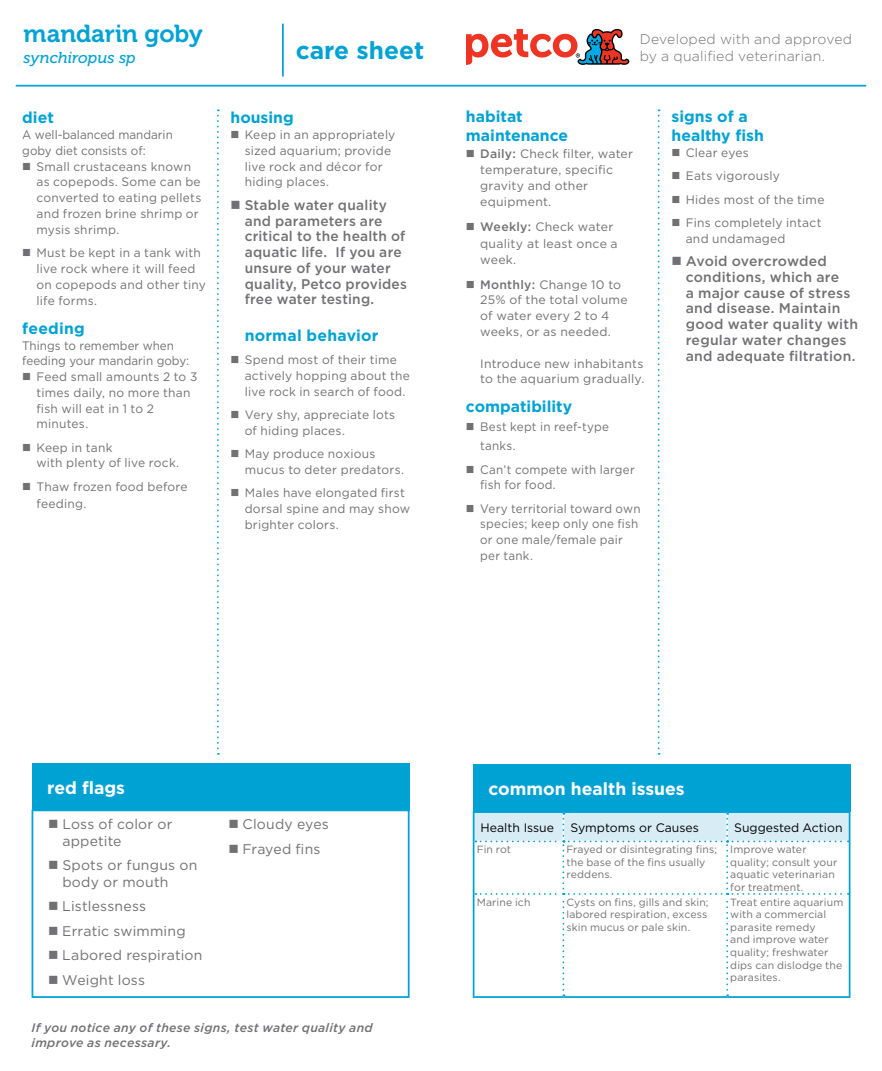
<style>
.page{position:relative;width:882px;height:1071px;background:#fff}
.page>*{position:absolute;margin:0;border:0;box-sizing:border-box;transform-origin:0 0}
.t1{font:24.5px "Museo 700";letter-spacing:-.005em;color:#00a2d4}
.t2{font:700 24.5px "Gotham";color:#00a2d4}
.t3{font:700 17.5px "Gotham";color:#fff}
.t4{font:700 15.75px/19.2px "Gotham";color:#00a2d4}
.t5{font:italic 15.75px "Museo 500";letter-spacing:.005em;color:#00a2d4}
.t6{font:500 14px/15.8px "Gotham";letter-spacing:.015em;color:#717073}
.t7{font:14px/16.8px "Gotham";letter-spacing:.015em;color:#717073}
.t8{font:300 14px/16.8px "Gotham";letter-spacing:.015em;color:#717073}
.t9{font:12.25px/15.8px "Gotham";letter-spacing:.02em;color:#717073}
.t10{font:12.25px/15.8px "Gotham";letter-spacing:.02em;color:#717073;scale:.95 1}
.t11{font:12.25px/15.8px "Gotham";color:#717073;scale:.95 1}
.t12{font:italic 500 12.25px/14.7px "Gotham";letter-spacing:.02em;color:#717073}
.t13{font:12.25px "Gotham";color:#000}
.t14{font:10.5px/12.6px "Gotham";letter-spacing:.01em;color:#717073}
.s1{font-weight:500}
</style>
<div class="page">
<div style="left:32px;top:764px;width:378px;height:47px;background:#00a2d4"></div>
<svg style="left:217px;top:109px;width:2px;height:646px"></svg>
<svg style="left:658px;top:109px;width:2px;height:646px"></svg>
<div style="left:32px;top:810px;width:378px;height:188px;border:2px solid #00a2d4"></div>
<hr style="left:282px;top:24px;width:2px;height:52px;background:#00a2d4">
<svg style="left:466px;top:29px;width:163px;height:36px"></svg>
<div style="left:473px;top:764px;width:377px;height:47px;background:#00a2d4"></div>
<hr style="left:473px;top:811px;width:90px;height:2px;background:#00a2d4">
<hr style="left:563px;top:811px;width:164px;height:2px;background:#00a2d4">
<hr style="left:727px;top:811px;width:124px;height:2px;background:#00a2d4">
<svg style="left:473px;top:812px;width:377px;height:184px"></svg>
<hr style="left:473px;top:996px;width:90px;height:2px;background:#00a2d4">
<hr style="left:563px;top:996px;width:164px;height:2px;background:#00a2d4">
<hr style="left:727px;top:996px;width:124px;height:2px;background:#00a2d4">
<hr style="left:16px;top:85px;width:850px;height:2px;background:#00a2d4">
<h1 class="t1" style="left:24px;top:20px;width:181px">mandarin goby</h1>
<p class="t5" style="left:24px;top:49px;width:114px">synchiropus sp</p>
<h1 class="t2" style="left:296px;top:34px;width:130px">care sheet</h1>
<p class="t8" style="left:640px;top:30px;width:214px">Developed with and approved by a qualified veterinarian.</p>
<p class="t4" style="left:22px;top:108px;width:33px">diet</p>
<p class="t11" style="left:22px;top:127px;width:160px">A well-balanced mandarin goby diet consists of:</p>
<p class="t9" style="left:36px;top:158px;width:166px;text-indent:-14px">■ Small crustaceans known as copepods. Some can be converted to eating pellets and frozen brine shrimp or mysis shrimp.</p>
<p class="t9" style="left:36px;top:244px;width:171px;text-indent:-14px">■ Must be kept in a tank with live rock where it will feed on copepods and other tiny life forms.</p>
<p class="t4" style="left:22px;top:319px;width:64px">feeding</p>
<p class="t11" style="left:22px;top:337px;width:177px">Things to remember when feeding your mandarin goby:</p>
<p class="t9" style="left:36px;top:369px;width:162px;text-indent:-14px">■ Feed small amounts 2 to 3 times daily, no more than fish will eat in 1 to 2 minutes.</p>
<p class="t9" style="left:36px;top:439px;width:144px;text-indent:-14px">■ Keep in tank<br>with plenty of live rock.</p>
<p class="t9" style="left:36px;top:478px;width:153px;line-height:16.8px;text-indent:-14px">■ Thaw frozen food before feeding.</p>
<p class="t4" style="left:231px;top:108px;width:65px">housing</p>
<p class="t9" style="left:245px;top:127px;width:152px;text-indent:-14px">■ Keep in an appropriately sized aquarium; provide live rock and décor for hiding places.</p>
<p class="t6" style="left:245px;top:197px;width:164px;text-indent:-14px">■ Stable water quality and parameters are critical to the health of aquatic life. If you are unsure of your water quality, Petco provides free water testing.</p>
<p class="t4" style="left:245px;top:326px;width:135px">normal behavior</p>
<p class="t9" style="left:245px;top:352px;width:167px;text-indent:-14px">■ Spend most of their time actively hopping about the live rock in search of food.</p>
<p class="t9" style="left:245px;top:407px;width:152px;text-indent:-14px">■ Very shy, appreciate lots of hiding places.</p>
<p class="t9" style="left:245px;top:446px;width:161px;text-indent:-14px">■ May produce noxious mucus to deter predators.</p>
<p class="t9" style="left:245px;top:485px;width:167px;text-indent:-14px">■ Males have elongated first dorsal spine and may show brighter colors.</p>
<p class="t4" style="left:466px;top:107px;width:104px">habitat maintenance</p>
<p class="t9" style="left:480px;top:145px;width:154px;text-indent:-14px">■ <span class="s1">Daily:</span> Check filter, water temperature, specific gravity and other equipment.</p>
<p class="t9" style="left:480px;top:218px;width:139px;line-height:16.8px;text-indent:-14px">■ <span class="s1">Weekly:</span> Check water quality at least once a week.</p>
<p class="t9" style="left:480px;top:276px;width:149px;text-indent:-14px">■ <span class="s1">Monthly:</span> Change 10 to<br>25% of the total volume of water every 2 to 4 weeks, or as needed.</p>
<p class="t9" style="left:480px;top:355px;width:166px">Introduce new inhabitants to the aquarium gradually.</p>
<p class="t4" style="left:466px;top:397px;width:108px">compatibility</p>
<p class="t10" style="left:480px;top:417px;width:137px;line-height:19.2px;text-indent:-14px">■ Best kept in reef-type tanks.</p>
<p class="t10" style="left:480px;top:461px;width:164px;text-indent:-14px">■ Can’t compete with larger fish for food.</p>
<p class="t10" style="left:480px;top:500px;width:170px;text-indent:-14px">■ Very territorial toward own species; keep only one fish or one male/female pair per tank.</p>
<p class="t4" style="left:672px;top:107px;width:94px">signs of a healthy fish</p>
<p class="t9" style="left:672px;top:145px;width:79px">■ Clear eyes</p>
<p class="t9" style="left:672px;top:168px;width:110px">■ Eats vigorously</p>
<p class="t9" style="left:672px;top:191px;width:154px">■ Hides most of the time</p>
<p class="t9" style="left:686px;top:215px;width:137px;text-indent:-14px">■ Fins completely intact and undamaged</p>
<p class="t6" style="left:686px;top:253px;width:174px;text-indent:-14px">■ Avoid overcrowded conditions, which are<br>a major cause of stress and disease. Maintain good water quality with regular water changes and adequate filtration.</p>
<h2 class="t3" style="left:47px;top:776px;width:79px">red flags</h2>
<p class="t7" style="left:62px;top:815px;width:112px;text-indent:-14px">■ Loss of color or appetite</p>
<p class="t7" style="left:62px;top:857px;width:136px;text-indent:-14px">■ Spots or fungus on body or mouth</p>
<p class="t7" style="left:48px;top:898px;width:100px">■ Listlessness</p>
<p class="t7" style="left:48px;top:922px;width:139px">■ Erratic swimming</p>
<p class="t7" style="left:48px;top:947px;width:156px">■ Labored respiration</p>
<p class="t7" style="left:48px;top:971px;width:99px">■ Weight loss</p>
<p class="t7" style="left:228px;top:815px;width:102px">■ Cloudy eyes</p>
<p class="t7" style="left:228px;top:840px;width:94px">■ Frayed fins</p>
<p class="t12" style="left:32px;top:1020px;width:343px">If you notice any of these signs, test water quality and improve as necessary.</p>
<h2 class="t3" style="left:488px;top:777px;width:198px">common health issues</h2>
<p class="t13" style="left:481px;top:819px;width:75px">Health Issue</p>
<p class="t13" style="left:570px;top:819px;width:130px">Symptoms or Causes</p>
<p class="t13" style="left:734px;top:819px;width:110px">Suggested Action</p>
<p class="t14" style="left:477px;top:843px;width:36px">Fin rot</p>
<p class="t14" style="left:567px;top:843px;width:152px">Frayed or disintegrating fins; the base of the fins usually reddens.</p>
<p class="t14" style="left:730px;top:843px;width:108px">Improve water quality; consult your aquatic veterinarian for treatment.</p>
<p class="t14" style="left:477px;top:895px;width:55px">Marine ich</p>
<p class="t14" style="left:567px;top:895px;width:144px;text-align:justify">Cysts on fins, gills and skin; labored respiration, excess skin mucus or pale skin.</p>
<p class="t14" style="left:730px;top:895px;width:115px">Treat entire aquarium with a commercial parasite remedy<br>and improve water quality; freshwater dips can dislodge the parasites.</p>
</div>
